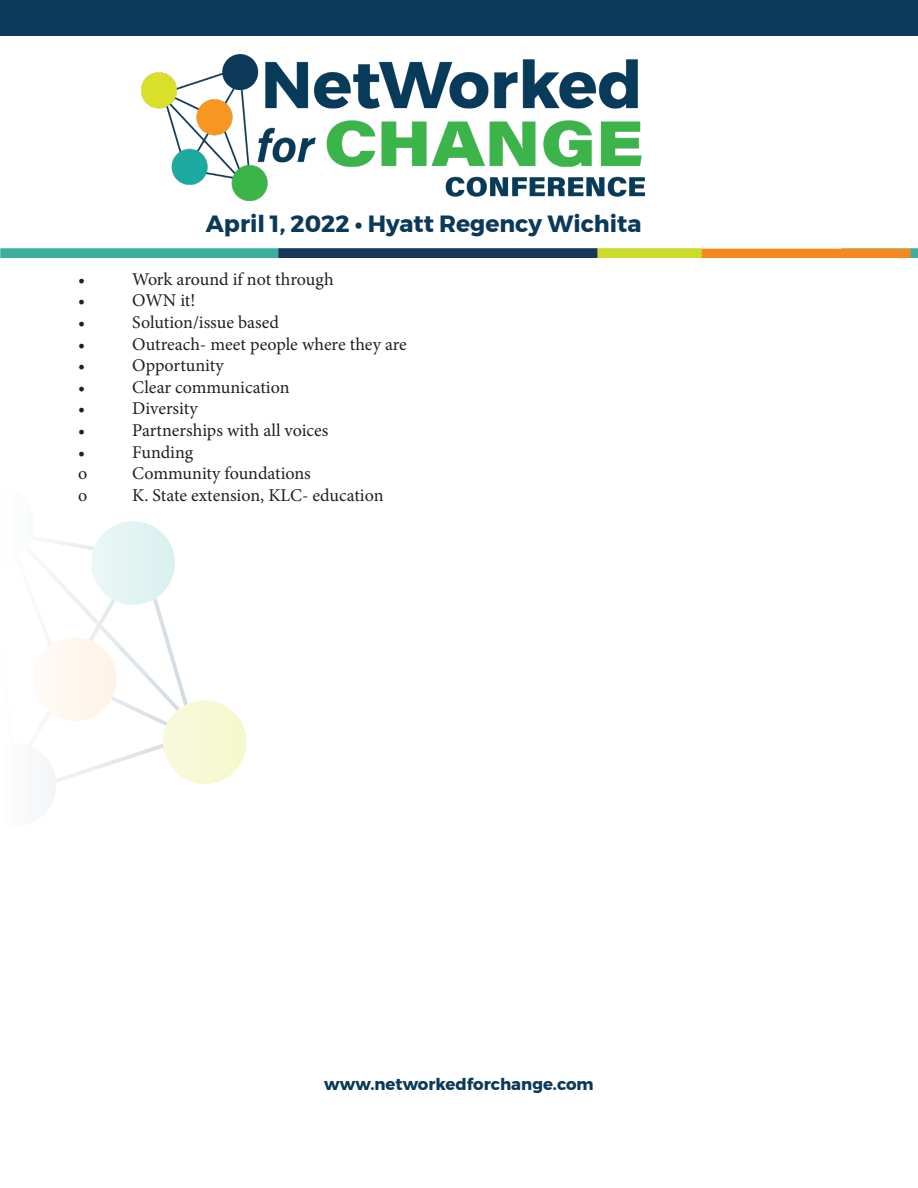
<style>
.page{position:relative;width:918px;height:1188px;background:#fff}
.page>*{position:absolute;margin:0;border:0;box-sizing:border-box;transform-origin:0 0}
.t1{font:700 23.4px "Montserrat";color:#0b3959}
.t2{font:18px "Minion Pro";color:#231f20}
.t3{font:700 16.5px "Montserrat";color:#0b3959}
</style>
<div class="page">
<img style="left:0;top:248px;width:918px;height:9px">
<img style="left:42px;top:521px;width:204px;height:294px">
<img style="left:141px;top:54px;width:503px;height:147px">
<div style="left:0;top:0;width:918px;height:35px;background:#0b3959"></div>
<p class="t1" style="left:206px;top:205px;width:437px">April 1, 2022 • Hyatt Regency Wichita</p>
<p class="t2" style="left:78px;top:267px;width:9px">•</p>
<p class="t2" style="left:132px;top:267px;width:203px">Work around if not through</p>
<p class="t2" style="left:78px;top:289px;width:9px">•</p>
<p class="t2" style="left:132px;top:289px;width:65px">OWN it!</p>
<p class="t2" style="left:78px;top:310px;width:9px">•</p>
<p class="t2" style="left:132px;top:310px;width:148px">Solution/issue based</p>
<p class="t2" style="left:78px;top:332px;width:9px">•</p>
<p class="t2" style="left:132px;top:332px;width:276px">Outreach- meet people where they are</p>
<p class="t2" style="left:78px;top:353px;width:9px">•</p>
<p class="t2" style="left:132px;top:353px;width:93px">Opportunity</p>
<p class="t2" style="left:78px;top:375px;width:9px">•</p>
<p class="t2" style="left:132px;top:375px;width:159px">Clear communication</p>
<p class="t2" style="left:78px;top:397px;width:9px">•</p>
<p class="t2" style="left:132px;top:397px;width:67px">Diversity</p>
<p class="t2" style="left:78px;top:418px;width:9px">•</p>
<p class="t2" style="left:132px;top:418px;width:198px">Partnerships with all voices</p>
<p class="t2" style="left:78px;top:440px;width:9px">•</p>
<p class="t2" style="left:132px;top:440px;width:62px">Funding</p>
<p class="t2" style="left:78px;top:461px;width:11px">o</p>
<p class="t2" style="left:132px;top:461px;width:180px">Community foundations</p>
<p class="t2" style="left:78px;top:483px;width:11px">o</p>
<p class="t2" style="left:132px;top:483px;width:253px">K. State extension, KLC- education</p>
<p class="t3" style="left:324px;top:1071px;width:271px">www.networkedforchange.com</p>
</div>
